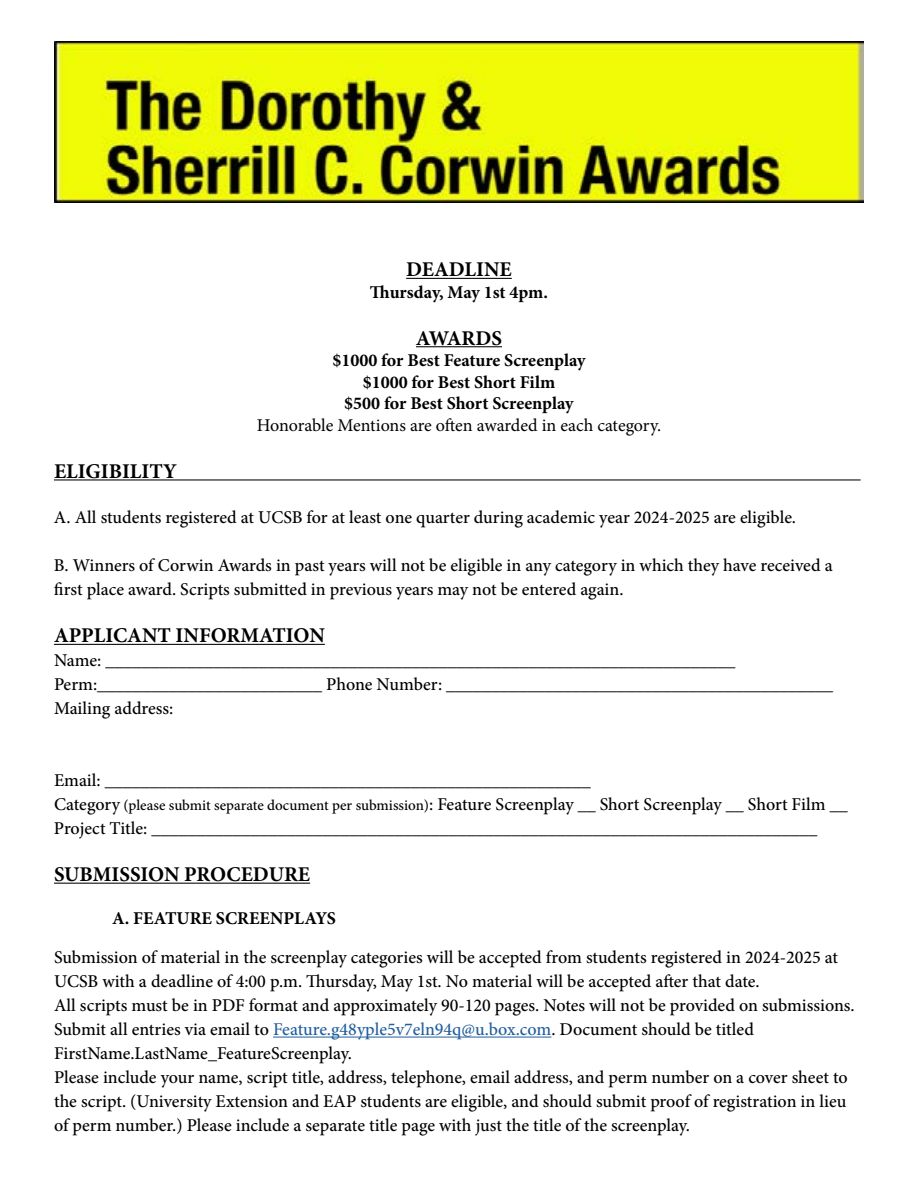
<style>
.page{position:relative;width:918px;height:1188px;background:#fff}
.page>*{position:absolute;margin:0;border:0;box-sizing:border-box;transform-origin:0 0}
.t1{font:700 21px "Minion Pro";color:#000}
.t2{font:500 18px/24px "Minion Pro";color:#000}
.t3{font:700 18px/21.6px "Minion Pro";color:#000;text-align:center}
.t4{font:18px "Minion Pro";letter-spacing:-.005em;color:#000}
.s1{font-size:15px}
.s2{color:#215e9e}
</style>
<div class="page">
<hr style="left:406px;top:278px;width:106px;height:1px;background:#000">
<hr style="left:416px;top:346px;width:86px;height:1px;background:#000">
<hr style="left:54px;top:479px;width:807px;height:1px;background:#000">
<hr style="left:54px;top:644px;width:271px;height:1px;background:#000">
<hr style="left:54px;top:883px;width:256px;height:1px;background:#000">
<hr style="left:273px;top:1037px;width:278px;height:1px;background:#215e9e">
<img style="left:54px;top:42px;width:810px;height:160px">
<p class="t1" style="left:406px;top:255px;width:107px">DEADLINE</p>
<p class="t3" style="left:370px;top:281px;width:180px">Thursday, May 1st 4pm.</p>
<p class="t1" style="left:416px;top:323px;width:88px">AWARDS</p>
<p class="t3" style="left:332px;top:349px;width:255px">$1000 for Best Feature Screenplay $1000 for Best Short Film<br>$500 for Best Short Screenplay</p>
<p class="t4" style="left:257px;top:413px;width:406px">Honorable Mentions are often awarded in each category.</p>
<p class="t1" style="left:54px;top:456px;width:125px">ELIGIBILITY</p>
<p class="t2" style="left:54px;top:506px;width:744px">A. All students registered at UCSB for at least one quarter during academic year 2024-2025 are eligible.</p>
<p class="t2" style="left:54px;top:554px;width:780px">B. Winners of Corwin Awards in past years will not be eligible in any category in which they have received a first place award. Scripts submitted in previous years may not be entered again.</p>
<p class="t1" style="left:54px;top:621px;width:272px">APPLICANT INFORMATION</p>
<p class="t2" style="left:54px;top:649px;width:781px">Name: ______________________________________________________________________<br>Perm:_________________________ Phone Number: ___________________________________________<br>Mailing address:</p>
<p class="t2" style="left:54px;top:769px;width:795px">Email: ______________________________________________________<br>Category <span class="s1">(please submit separate document per submission)</span>: Feature Screenplay __ Short Screenplay __ Short Film __<br>Project Title: __________________________________________________________________________</p>
<p class="t1" style="left:54px;top:860px;width:258px">SUBMISSION PROCEDURE</p>
<p class="t3" style="left:112px;top:907px;width:225px">A. FEATURE SCREENPLAYS</p>
<p class="t2" style="left:54px;top:946px;width:802px">Submission of material in the screenplay categories will be accepted from students registered in 2024-2025 at UCSB with a deadline of 4:00 p.m. Thursday, May 1st. No material will be accepted after that date.<br>All scripts must be in PDF format and approximately 90-120 pages. Notes will not be provided on submissions.<br>Submit all entries via email to <span class="s2">Feature.g48yple5v7eln94q@u.box.com</span>. Document should be titled FirstName.LastName_FeatureScreenplay.<br>Please include your name, script title, address, telephone, email address, and perm number on a cover sheet to the script. (University Extension and EAP students are eligible, and should submit proof of registration in lieu of perm number.) Please include a separate title page with just the title of the screenplay.</p>
</div>
